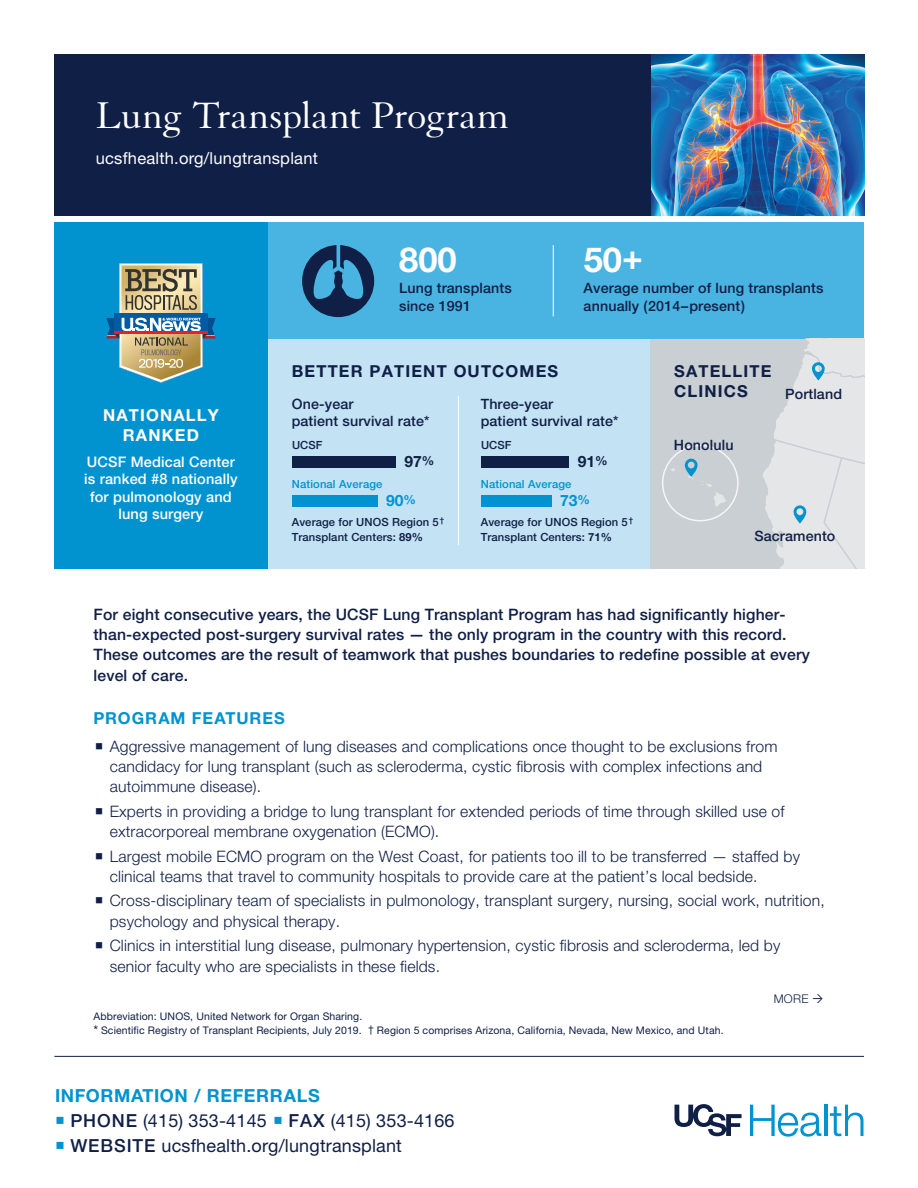
<style>
.page{position:relative;width:918px;height:1188px;background:#fff}
.page>*{position:absolute;margin:0;border:0;box-sizing:border-box;transform-origin:0 0}
.Main_header_-_K_O{font:40.5px "Granjon LT Std";letter-spacing:-.015em;color:#fff}
.Physician_Names{font:700 34.5px "Helvetica Neue LT Std";color:#fff}
.Physician_Names-2{font:18px "Helvetica Neue LT Std";letter-spacing:.01em;color:#101f46}
.Physician_Names-3{font:700 18px "Helvetica Neue LT Std";letter-spacing:.035em;color:#0093d0}
.Physician_Names-4{font:700 16.5px "Helvetica Neue LT Std";letter-spacing:.07em;color:#101f46}
.Main_header_-_K_O-2{font:16.5px "Helvetica Neue LT Std";letter-spacing:.015em;color:#fff}
.Physician_Names-5{font:700 16.5px "Helvetica Neue LT Std";letter-spacing:.07em;color:#fff}
.Subhead_1_-_Bold_11{font:700 16.5px "Helvetica Neue LT Std";letter-spacing:.055em;color:#0093d0}
.Physician_Names-6{font:300 15.75px/20.2px "Helvetica Neue LT Std";letter-spacing:.01em;color:#101f46}
.Subhead_1_-_Bold_11-2{font:500 15.75px/20.2px "Helvetica Neue LT Std";letter-spacing:.01em;color:#101f46}
.Physician_Names-7{font:700 15.6px "Helvetica Neue LT Std";color:#0093d0}
.Physician_Names-8{font:700 15.6px "Helvetica Neue LT Std";color:#101f46}
.Physician_Names-9{font:500 14.55px/17.2px "Helvetica Neue LT Std";letter-spacing:.01em;color:#fff;text-align:center}
.Physician_Names-10{font:500 14.25px/17.2px "Helvetica Neue LT Std";letter-spacing:.01em;color:#101f46}
.Physician_Names-11{font:300 12px "Helvetica Neue LT Std";color:#101f46}
.Physician_Names-12{font:500 11.25px/14.2px "Helvetica Neue LT Std";letter-spacing:.01em;color:#101f46}
.Physician_Names-13{font:500 11.25px "Helvetica Neue LT Std";letter-spacing:.01em;color:#0093d0}
.Physician_Names-14{font:10.5px "Helvetica Neue LT Std";letter-spacing:.01em;color:#101f46}
.s1{font-weight:700}
.s2{font-size:12.45px}
.s3{font-size:13.5px}
.s4{color:#0093d0}
.s5{font-weight:500}
</style>
<div class="page">
<div style="left:266px;top:218px;width:598px;height:122px;background:#49b4e1"></div>
<div style="left:266px;top:339px;width:384px;height:230px;background:#c3e2f3"></div>
<div style="left:302px;top:245px;width:72px;height:72px;background:#101f46;border-radius:50%"></div>
<svg style="left:313px;top:245px;width:51px;height:54px"></svg>
<hr style="left:54px;top:1056px;width:810px;height:1px;background:#101f46">
<svg style="left:675px;top:1104px;width:67px;height:32px"></svg>
<svg style="left:750px;top:1105px;width:71px;height:32px"></svg>
<hr style="left:824px;top:1105px;width:3px;height:31px;background:#0093d0">
<svg style="left:830px;top:1105px;width:34px;height:31px"></svg>
<div style="left:54px;top:54px;width:611px;height:162px;background:#101f46"></div>
<div style="left:54px;top:220px;width:214px;height:349px;background:#0093d0"></div>
<img style="left:651px;top:54px;width:213px;height:162px">
<div style="left:33px;top:216px;width:843px;height:6px;background:#fff"></div>
<svg style="left:106px;top:263px;width:110px;height:120px"></svg>
<hr style="left:553px;top:245px;width:1px;height:71px;background:#fff">
<div style="left:650px;top:339px;width:214px;height:230px;background:#c9cfd2"></div>
<div style="left:481px;top:495px;width:70px;height:11px;background:#0093d0"></div>
<div style="left:481px;top:456px;width:88px;height:12px;background:#101f46"></div>
<div style="left:292px;top:495px;width:85px;height:11px;background:#0093d0"></div>
<div style="left:292px;top:456px;width:103px;height:12px;background:#101f46"></div>
<hr style="left:458px;top:396px;width:1px;height:149px;background:#fff">
<svg style="left:763px;top:339px;width:101px;height:230px"></svg>
<svg style="left:685px;top:459px;width:41px;height:48px"></svg>
<div style="left:662px;top:445px;width:77px;height:77px;border:2px solid #f5f5f6;border-radius:50%"></div>
<p class="Main_header_-_K_O" style="left:96px;top:93px;width:415px">Lung Transplant Program</p>
<p class="Main_header_-_K_O-2" style="left:96px;top:149px;width:224px">ucsfhealth.org/lungtransplant</p>
<p class="Physician_Names" style="left:399px;top:239px;width:59px">800</p>
<p class="Physician_Names-10" style="left:399px;top:280px;width:114px">Lung transplants since 1991</p>
<p class="Physician_Names" style="left:584px;top:239px;width:61px">50+</p>
<p class="Physician_Names-10" style="left:584px;top:280px;width:241px">Average number of lung transplants annually (2014–present)</p>
<p class="Physician_Names-5" style="left:103px;top:405px;width:117px">NATIONALLY</p>
<p class="Physician_Names-5" style="left:123px;top:425px;width:78px">RANKED</p>
<p class="Physician_Names-9" style="left:84px;top:453px;width:155px">UCSF Medical Center is ranked #8 nationally for pulmonology and lung surgery</p>
<p class="Physician_Names-4" style="left:292px;top:361px;width:268px">BETTER PATIENT OUTCOMES</p>
<p class="Physician_Names-10" style="left:481px;top:395px;width:139px">Three-year<br>patient survival rate*</p>
<p class="Physician_Names-12" style="left:481px;top:438px;width:32px">UCSF</p>
<p class="Physician_Names-13" style="left:481px;top:477px;width:92px">National Average</p>
<p class="Physician_Names-12" style="left:481px;top:515px;width:154px">Average for UNOS Region 5<sup>†<br></sup>Transplant Centers: <span class="s1">71%</span></p>
<p class="Physician_Names-10" style="left:292px;top:395px;width:139px">One-year<br>patient survival rate*</p>
<p class="Physician_Names-12" style="left:292px;top:438px;width:32px">UCSF</p>
<p class="Physician_Names-13" style="left:292px;top:477px;width:92px">National Average</p>
<p class="Physician_Names-12" style="left:292px;top:515px;width:154px">Average for UNOS Region 5<sup>†<br></sup>Transplant Centers: <span class="s1">89%</span></p>
<p class="Physician_Names-8" style="left:404px;top:452px;width:31px">97<span class="s2">%</span></p>
<p class="Physician_Names-8" style="left:578px;top:452px;width:31px">91<span class="s2">%</span></p>
<p class="Physician_Names-7" style="left:386px;top:491px;width:31px">90<span class="s2">%</span></p>
<p class="Physician_Names-7" style="left:560px;top:491px;width:31px">73<span class="s2">%</span></p>
<p class="Physician_Names-4" style="left:674px;top:361px;width:99px">SATELLITE</p>
<p class="Physician_Names-4" style="left:674px;top:381px;width:75px">CLINICS</p>
<p class="Physician_Names-10" style="left:785px;top:386px;width:58px">Portland</p>
<p class="Physician_Names-10" style="left:674px;top:436px;width:61px">Honolulu</p>
<p class="Physician_Names-10" style="left:754px;top:528px;width:82px">Sacramento</p>
<p class="Subhead_1_-_Bold_11-2" style="left:94px;top:604px;width:718px">For eight consecutive years, the UCSF Lung Transplant Program has had significantly higher&shy;than-expected post-surgery survival rates — the only program in the country with this record.<br>These outcomes are the result of teamwork that pushes boundaries to redefine possible at every level of care.</p>
<p class="Subhead_1_-_Bold_11" style="left:94px;top:708px;width:193px">PROGRAM FEATURES</p>
<p class="Physician_Names-6" style="left:110px;top:736px;width:669px;text-indent:-15px">○ Aggressive management of lung diseases and complications once thought to be exclusions from candidacy for lung transplant (such as scleroderma, cystic fibrosis with complex infections and autoimmune disease).</p>
<p class="Physician_Names-6" style="left:110px;top:801px;width:676px;text-indent:-15px">○ Experts in providing a bridge to lung transplant for extended periods of time through skilled use of extracorporeal membrane oxygenation (ECMO).</p>
<p class="Physician_Names-6" style="left:110px;top:846px;width:692px;text-indent:-15px">○ Largest mobile ECMO program on the West Coast, for patients too ill to be transferred — staffed by clinical teams that travel to community hospitals to provide care at the patient’s local bedside.</p>
<p class="Physician_Names-6" style="left:110px;top:890px;width:717px;text-indent:-15px">○ Cross-disciplinary team of specialists in pulmonology, transplant surgery, nursing, social work, nutrition, psychology and physical therapy.</p>
<p class="Physician_Names-6" style="left:110px;top:935px;width:672px;text-indent:-15px">○ Clinics in interstitial lung disease, pulmonary hypertension, cystic fibrosis and scleroderma, led by senior faculty who are specialists in these fields.</p>
<p class="Physician_Names-14" style="left:94px;top:1010px;width:270px">Abbreviation: UNOS, United Network for Organ Sharing.</p>
<p class="Physician_Names-14" style="left:94px;top:1024px;width:632px"><span class="s3">*</span> Scientific Registry of Transplant Recipients, July 2019. † Region 5 comprises Arizona, California, Nevada, New Mexico, and Utah.</p>
<p class="Physician_Names-3" style="left:55px;top:1084px;width:266px">INFORMATION / REFERRALS</p>
<p class="Physician_Names-2" style="left:55px;top:1110px;width:401px"><span class="s4">○</span> <span class="s5">PHONE</span> (415) 353-4145 <span class="s4">○</span> <span class="s5">FAX</span> (415) 353-4166</p>
<p class="Physician_Names-2" style="left:55px;top:1135px;width:348px"><span class="s4">○</span> <span class="s5">WEBSITE</span> ucsfhealth.org/lungtransplant</p>
<p class="Physician_Names-11" style="left:774px;top:991px;width:36px">MORE</p>
</div>
